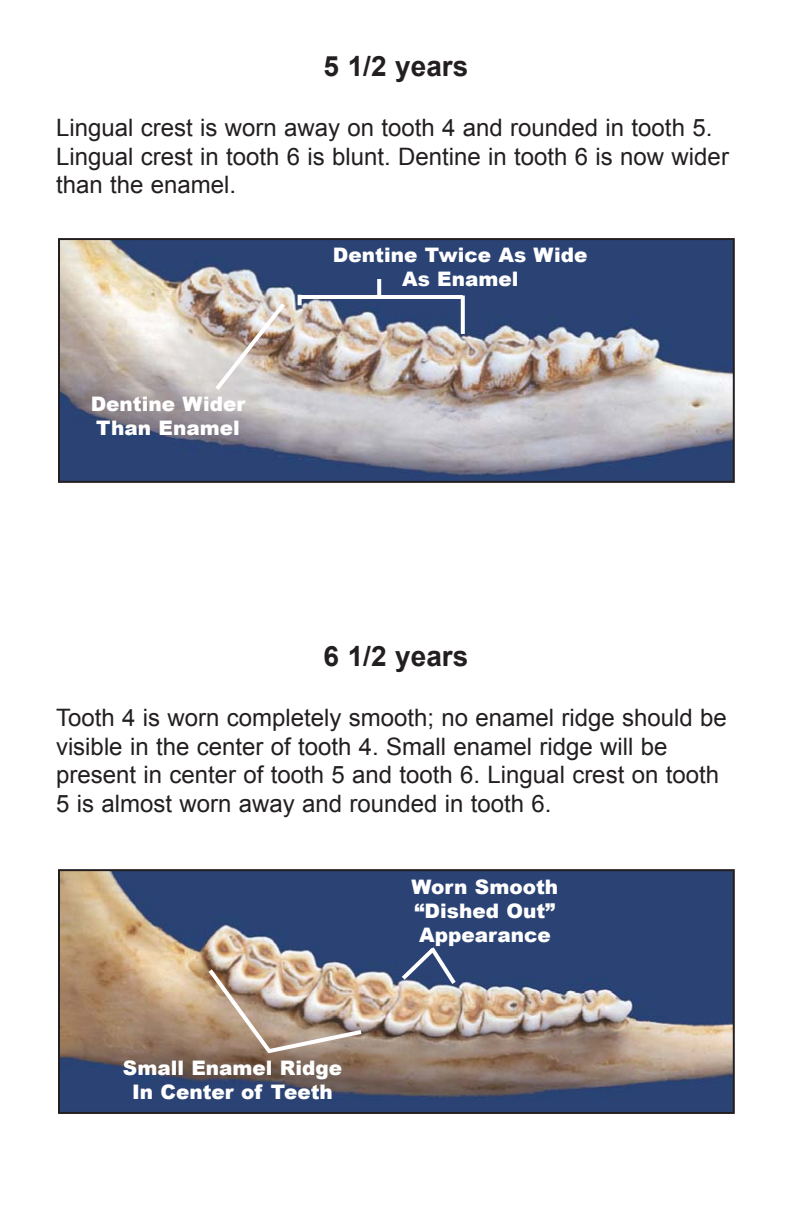
<style>
.page{position:relative;width:792px;height:1224px;background:#fff}
.page>*{position:absolute;margin:0;border:0;box-sizing:border-box;transform-origin:0 0}
.t1{font:700 28px "Arial";color:#231f20}
.t2{font:24px/28.8px "Arial";color:#231f20}
.t3{font:900 20px/24px "Arial";color:#fff;text-align:center}
</style>
<div class="page">
<img style="left:61px;top:241px;width:671px;height:239px">
<div style="left:58px;top:238px;width:677px;height:245px;border:2px solid #231f20"></div>
<img style="left:61px;top:872px;width:671px;height:239px">
<div style="left:58px;top:869px;width:677px;height:245px;border:2px solid #231f20"></div>
<svg style="left:461px;top:296px;width:4px;height:38px"></svg>
<svg style="left:298px;top:295px;width:4px;height:10px"></svg>
<hr style="left:300px;top:295px;width:163px;height:4px;background:#fff">
<svg style="left:377px;top:279px;width:4px;height:16px"></svg>
<img style="left:211px;top:299px;width:78px;height:95px">
<img style="left:205px;top:965px;width:161px;height:93px">
<svg style="left:398px;top:943px;width:62px;height:45px;background:#52658c"></svg>
<p class="t1" style="left:324px;top:51px;width:146px">5 1/2 years</p>
<p class="t2" style="left:56px;top:113px;width:674px">Lingual crest is worn away on tooth 4 and rounded in tooth 5.<br>Lingual crest in tooth 6 is blunt. Dentine in tooth 6 is now wider than the enamel.</p>
<p class="t3" style="left:91px;top:391px;width:156px;text-align:left">Dentine Wider<br>Than Enamel</p>
<p class="t3" style="left:333px;top:242px;width:256px">Dentine Twice As Wide<br>As Enamel</p>
<p class="t1" style="left:324px;top:641px;width:146px">6 1/2 years</p>
<p class="t2" style="left:56px;top:703px;width:672px">Tooth 4 is worn completely smooth; no enamel ridge should be visible in the center of tooth 4. Small enamel ridge will be present in center of tooth 5 and tooth 6. Lingual crest on tooth 5 is almost worn away and rounded in tooth 6.</p>
<p class="t3" style="left:123px;top:1055px;width:221px">Small Enamel Ridge<br>In Center of Teeth</p>
<p class="t3" style="left:412px;top:874px;width:148px;text-align:left">Worn Smooth “Dished Out”<br>Appearance</p>
</div>
